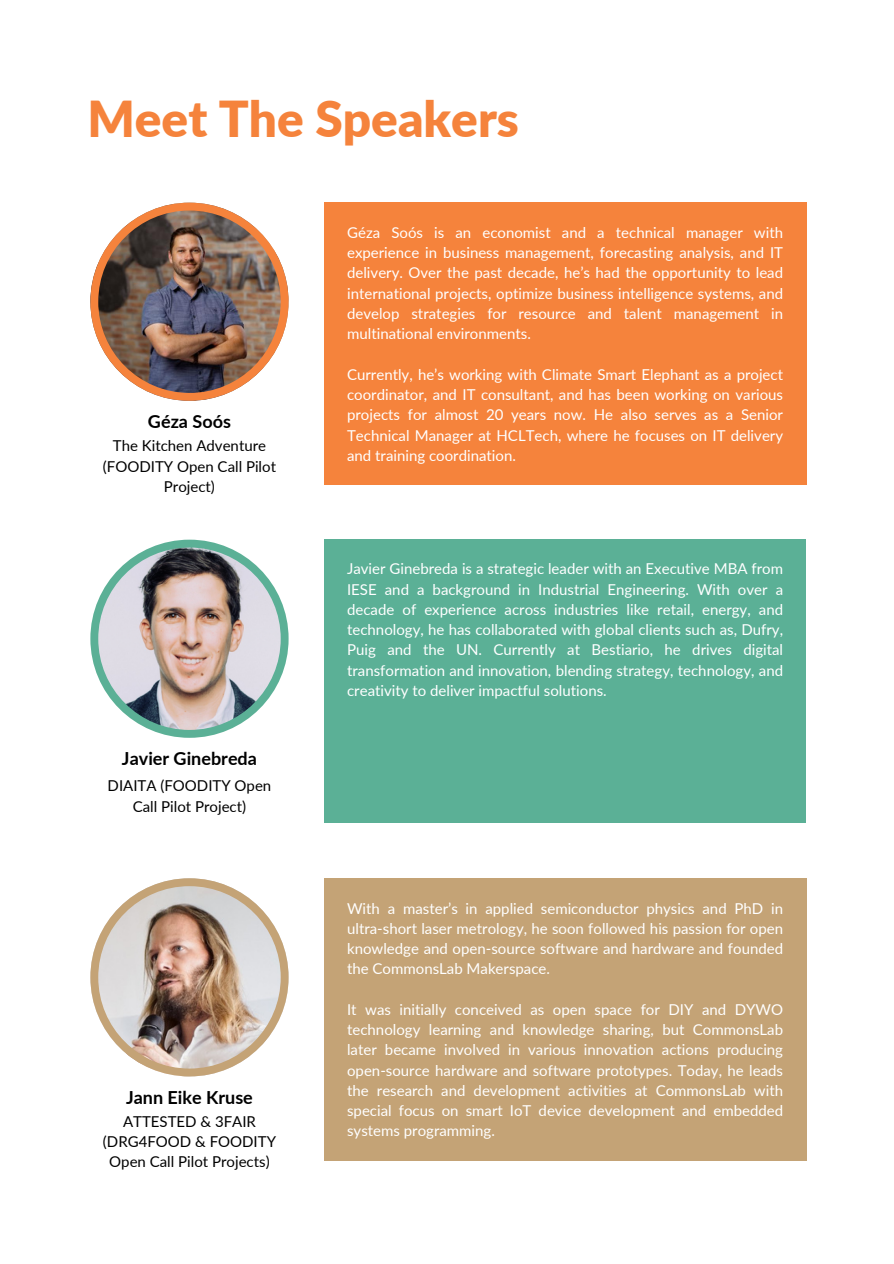
<style>
.page{position:relative;width:894px;height:1264px;background:#fff}
.page>*{position:absolute;margin:0;border:0;box-sizing:border-box;transform-origin:0 0}
.t1{font:900 49.5px "Lato";color:#f5833c}
.t2{font:700 18px "Lato";color:#000}
.t3{font:15px/20.2px "Lato";color:#fff;text-align:justify}
.t4{font:15px/20.2px "Lato";color:#000;text-align:center}
</style>
<div class="page">
<img style="left:90px;top:203px;width:198px;height:198px">
<div style="left:324px;top:203px;width:482px;height:282px;background:#f5833c"></div>
<svg style="left:90px;top:539px;width:198px;height:198px"></svg>
<div style="left:324px;top:539px;width:481px;height:284px;background:#5bb096"></div>
<img style="left:90px;top:878px;width:198px;height:198px">
<div style="left:324px;top:878px;width:482px;height:282px;background:#c4a376"></div>
<p class="t1" style="left:87px;top:88px;width:433px">Meet The Speakers</p>
<p class="t2" style="left:148px;top:410px;width:84px">Géza Soós</p>
<h2 class="t4" style="left:103px;top:435px;width:175px">The Kitchen Adventure (FOODITY Open Call Pilot<br>Project)</h2>
<p class="t2" style="left:122px;top:747px;width:136px">Javier Ginebreda</p>
<p class="t4" style="left:108px;top:775px;width:165px">DIAITA (FOODITY Open<br>Call Pilot Project)</p>
<p class="t2" style="left:126px;top:1086px;width:128px">Jann Eike Kruse</p>
<p class="t4" style="left:103px;top:1110px;width:174px">ATTESTED &amp; 3FAIR (DRG4FOOD &amp; FOODITY<br>Open Call Pilot Projects)</p>
<p class="t3" style="left:347px;top:222px;width:437px">Géza Soós is an economist and a technical manager with experience in business management, forecasting analysis, and IT delivery. Over the past decade, he’s had the opportunity to lead international projects, optimize business intelligence systems, and develop strategies for resource and talent management in multinational environments.</p>
<p class="t3" style="left:347px;top:364px;width:437px">Currently, he’s working with Climate Smart Elephant as a project coordinator, and IT consultant, and has been working on various projects for almost 20 years now. He also serves as a Senior Technical Manager at HCLTech, where he focuses on IT delivery and training coordination.</p>
<p class="t3" style="left:347px;top:558px;width:437px">Javier Ginebreda is a strategic leader with an Executive MBA from IESE and a background in Industrial Engineering. With over a decade of experience across industries like retail, energy, and technology, he has collaborated with global clients such as, Dufry, Puig and the UN. Currently at Bestiario, he drives digital transformation and innovation, blending strategy, technology, and creativity to deliver impactful solutions.</p>
<h2 class="t3" style="left:347px;top:897px;width:437px">With a master’s in applied semiconductor physics and PhD in ultra-short laser metrology, he soon followed his passion for open knowledge and open-source software and hardware and founded the CommonsLab Makerspace.</h2>
<p class="t3" style="left:347px;top:998px;width:437px">It was initially conceived as open space for DIY and DYWO technology learning and knowledge sharing, but CommonsLab later became involved in various innovation actions producing open-source hardware and software prototypes. Today, he leads the research and development activities at CommonsLab with special focus on smart IoT device development and embedded systems programming.</p>
</div>
